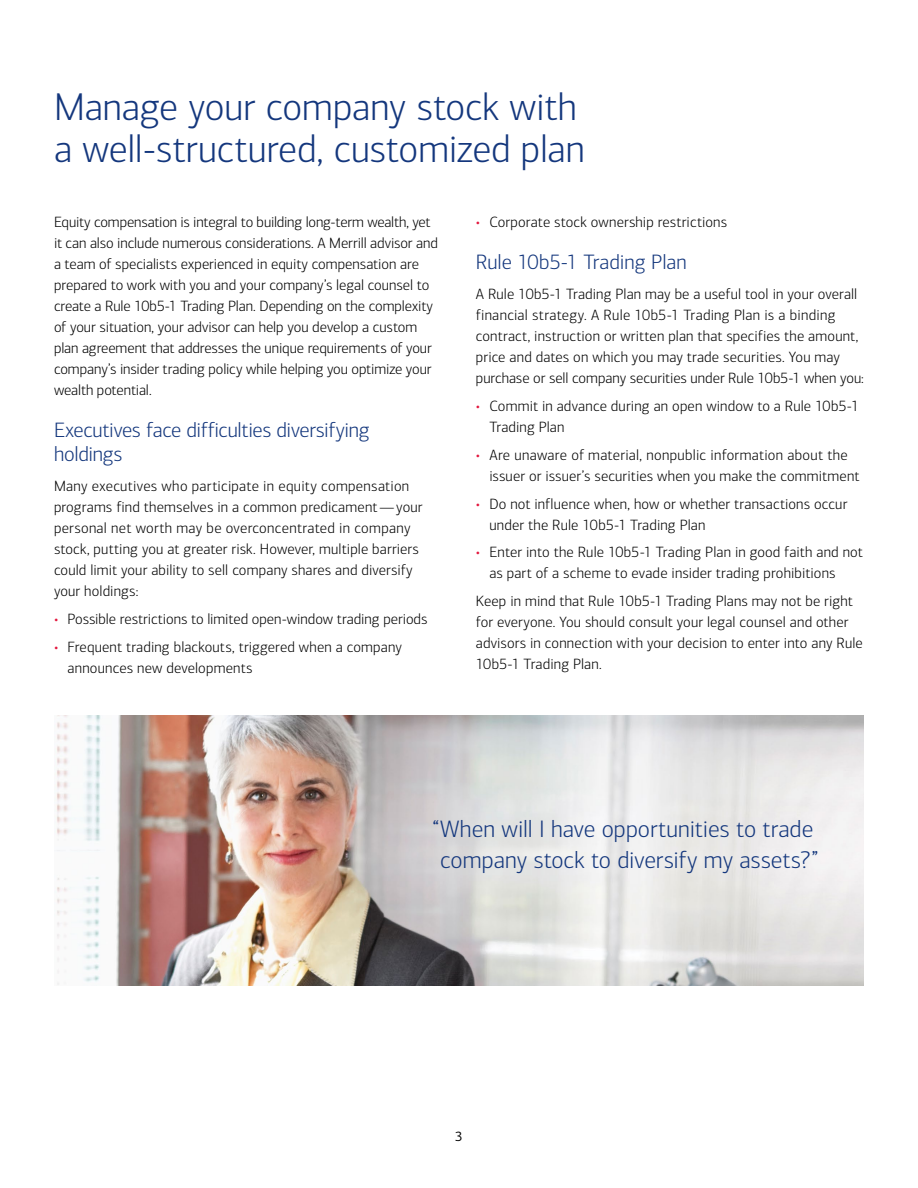
<style>
.page{position:relative;width:918px;height:1188px;background:#fff}
.page>*{position:absolute;margin:0;border:0;box-sizing:border-box;transform-origin:0 0}
.t1{font:300 39px/42px "Connections";letter-spacing:-.005em;color:#14377d}
.t2{font:300 24px/31.5px "Connections";color:#14377d;text-align:center}
.t3{font:300 21px/24px "Connections";letter-spacing:-.015em;color:#14377d}
.t4{font:300 15px/21px "Connections";letter-spacing:.005em;color:#000}
.t5{font:13.5px "Connections";color:#000}
.s1{color:#e3173e}
</style>
<div class="page">
<img style="left:55px;top:716px;width:809px;height:270px">
<h2 class="t1" style="left:54px;top:86px;width:532px">Manage your company stock with a well-structured, customized plan</h2>
<p class="t4" style="left:54px;top:212px;width:385px">Equity compensation is integral to building long-term wealth, yet it can also include numerous considerations. A Merrill advisor and a team of specialists experienced in equity compensation are prepared to work with you and your company’s legal counsel to create a Rule 10b5-1 Trading Plan. Depending on the complexity of your situation, your advisor can help you develop a custom plan agreement that addresses the unique requirements of your company’s insider trading policy while helping you optimize your wealth potential.</p>
<h3 class="t3" style="left:54px;top:418px;width:317px">Executives face difficulties diversifying holdings</h3>
<p class="t4" style="left:54px;top:476px;width:370px">Many executives who participate in equity compensation programs find themselves in a common predicament — your personal net worth may be overconcentrated in company stock, putting you at greater risk. However, multiple barriers could limit your ability to sell company shares and diversify your holdings:</p>
<p class="t4" style="left:54px;top:609px;width:375px"><span class="s1">•</span> Possible restrictions to limited open-window trading periods</p>
<p class="t4" style="left:68px;top:636px;width:336px;text-indent:-14px"><span class="s1">•</span> Frequent trading blackouts, triggered when a company announces new developments</p>
<p class="t4" style="left:476px;top:212px;width:253px"><span class="s1">•</span> Corporate stock ownership restrictions</p>
<h3 class="t3" style="left:476px;top:250px;width:212px">Rule 10b5-1 Trading Plan</h3>
<p class="t4" style="left:476px;top:284px;width:390px">A Rule 10b5-1 Trading Plan may be a useful tool in your overall financial strategy. A Rule 10b5-1 Trading Plan is a binding contract, instruction or written plan that specifies the amount, price and dates on which you may trade securities. You may purchase or sell company securities under Rule 10b5-1 when you:</p>
<p class="t4" style="left:489px;top:396px;width:371px;text-indent:-14px"><span class="s1">•</span> Commit in advance during an open window to a Rule 10b5-1<br>Trading Plan</p>
<p class="t4" style="left:489px;top:444px;width:372px;text-indent:-14px"><span class="s1">•</span> Are unaware of material, nonpublic information about the issuer or issuer’s securities when you make the commitment</p>
<p class="t4" style="left:489px;top:493px;width:360px;text-indent:-14px"><span class="s1">•</span> Do not influence when, how or whether transactions occur under the Rule 10b5-1 Trading Plan</p>
<p class="t4" style="left:489px;top:542px;width:375px;text-indent:-14px"><span class="s1">•</span> Enter into the Rule 10b5-1 Trading Plan in good faith and not as part of a scheme to evade insider trading prohibitions</p>
<p class="t4" style="left:476px;top:591px;width:388px">Keep in mind that Rule 10b5-1 Trading Plans may not be right for everyone. You should consult your legal counsel and other advisors in connection with your decision to enter into any Rule 10b5-1 Trading Plan.</p>
<p class="t2" style="left:432px;top:813px;width:388px">“ When will I have opportunities to trade company stock to diversify my assets?”</p>
<p class="t5" style="left:455px;top:1129px;width:9px">3</p>
</div>
